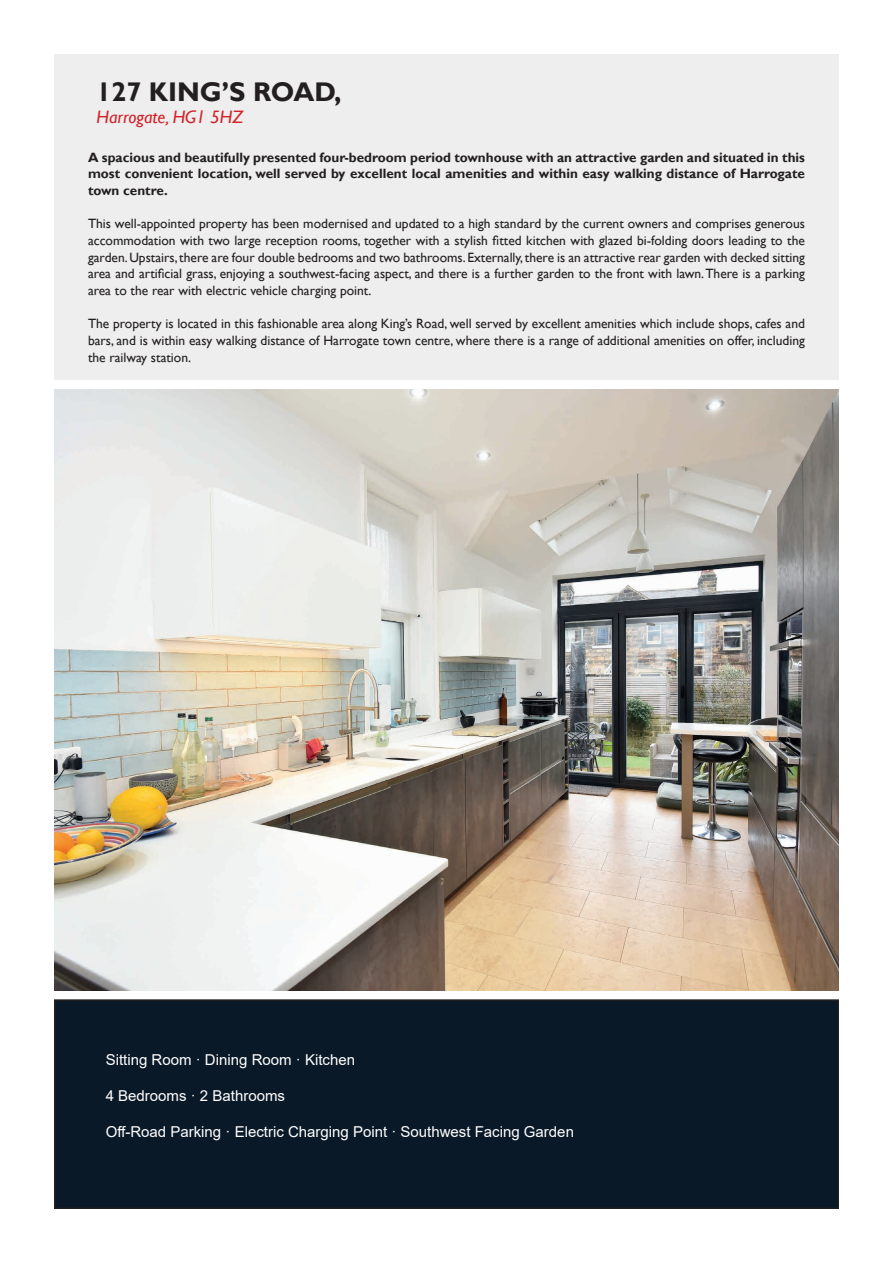
<style>
.page{position:relative;width:893px;height:1263px;background:#fff}
.page>*{position:absolute;margin:0;border:0;box-sizing:border-box;transform-origin:0 0}
.t1{font:700 27px "Gill Sans";color:#231f20}
.t2{font:italic 18px "Gill Sans";color:#d1232a}
.t3{font:15px "Arial";color:#fff}
.t4{font:13.5px/16.6px "Gill Sans";color:#231f20;text-align:justify}
.t5{font:700 13.5px/16.6px "Gill Sans";color:#231f20;text-align:justify}
</style>
<div class="page">
<div style="left:55px;top:1000px;width:783px;height:208px;background:#0a1928"></div>
<div style="left:54px;top:999px;width:785px;height:210px;border:2px solid #231f20"></div>
<div style="left:54px;top:54px;width:785px;height:326px;background:#eeeeef"></div>
<img style="left:54px;top:390px;width:785px;height:601px">
<h1 class="t1" style="left:97px;top:76px;width:246px">127 KING’S ROAD,</h1>
<h2 class="t2" style="left:97px;top:107px;width:148px">Harrogate, HG1 5HZ</h2>
<p class="t5" style="left:88px;top:149px;width:718px">A spacious and beautifully presented four-bedroom period townhouse with an attractive garden and situated in this most convenient location, well served by excellent local amenities and within easy walking distance of Harrogate town centre.</p>
<p class="t4" style="left:88px;top:216px;width:718px">This well-appointed property has been modernised and updated to a high standard by the current owners and comprises generous accommodation with two large reception rooms, together with a stylish fitted kitchen with glazed bi-folding doors leading to the garden. Upstairs, there are four double bedrooms and two bathrooms. Externally, there is an attractive rear garden with decked sitting area and artificial grass, enjoying a southwest-facing aspect, and there is a further garden to the front with lawn. There is a parking area to the rear with electric vehicle charging point.</p>
<p class="t4" style="left:88px;top:316px;width:718px">The property is located in this fashionable area along King’s Road, well served by excellent amenities which include shops, cafes and bars, and is within easy walking distance of Harrogate town centre, where there is a range of additional amenities on offer, including the railway station.</p>
<p class="t3" style="left:106px;top:1049px;width:251px">Sitting Room · Dining Room · Kitchen</p>
<p class="t3" style="left:106px;top:1085px;width:181px">4 Bedrooms · 2 Bathrooms</p>
<p class="t3" style="left:106px;top:1121px;width:470px">Off-Road Parking · Electric Charging Point · Southwest Facing Garden</p>
</div>
